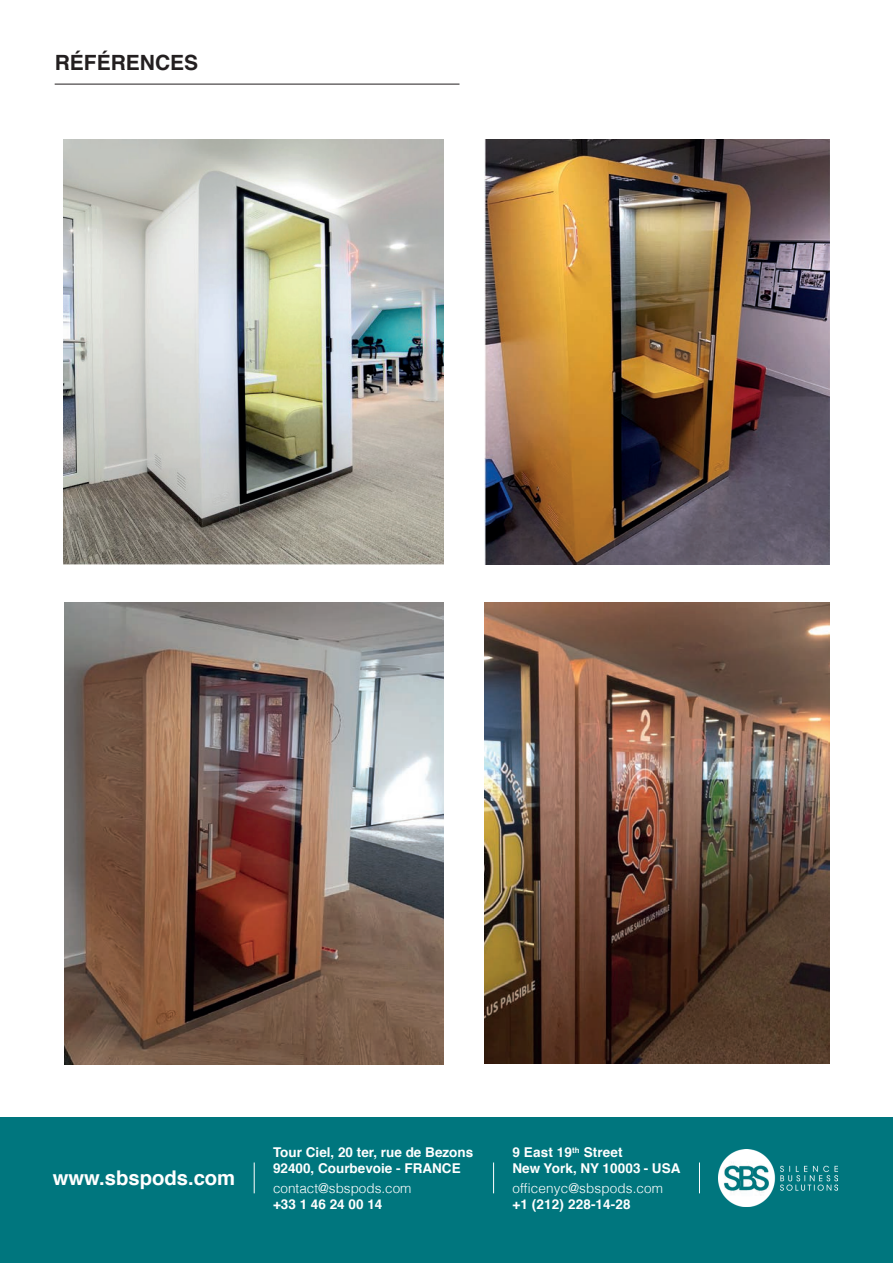
<style>
.page{position:relative;width:893px;height:1263px;background:#fff}
.page>*{position:absolute;margin:0;border:0;box-sizing:border-box;transform-origin:0 0}
.t1{font:700 21px "Helvetica";color:#231f20}
.t2{font:700 20.25px "Helvetica";color:#fff}
.t3{font:700 13.5px/16.2px "Helvetica";color:#fff}
.t4{font:300 13.5px "Helvetica";letter-spacing:.005em;color:#fff}
</style>
<div class="page">
<hr style="left:55px;top:84px;width:404px;height:1px;background:#231f20">
<div style="left:0;top:1117px;width:893px;height:146px;background:#00767e"></div>
<img style="left:64px;top:139px;width:379px;height:426px">
<img style="left:484px;top:139px;width:345px;height:426px">
<img style="left:65px;top:603px;width:378px;height:461px">
<img style="left:484px;top:603px;width:345px;height:461px">
<img style="left:718px;top:1149px;width:120px;height:57px">
<hr style="left:254px;top:1162px;width:1px;height:31px;background:#fff">
<hr style="left:493px;top:1162px;width:1px;height:31px;background:#fff">
<hr style="left:699px;top:1162px;width:1px;height:31px;background:#fff">
<h1 class="t1" style="left:55px;top:45px;width:145px">RÉFÉRENCES</h1>
<h2 class="t2" style="left:53px;top:1161px;width:184px">www.sbspods.com</h2>
<p class="t3" style="left:273px;top:1144px;width:202px">Tour Ciel, 20 ter, rue de Bezons<br>92400, Courbevoie - FRANCE</p>
<p class="t4" style="left:273px;top:1176px;width:140px">contact@sbspods.com</p>
<p class="t3" style="left:273px;top:1196px;width:111px">+33 1 46 24 00 14</p>
<p class="t3" style="left:512px;top:1144px;width:170px">9 East 19<sup>th</sup> Street<br>New York, NY 10003 - USA</p>
<p class="t4" style="left:512px;top:1176px;width:152px">officenyc@sbspods.com</p>
<p class="t3" style="left:512px;top:1196px;width:120px">+1 (212) 228-14-28</p>
</div>
